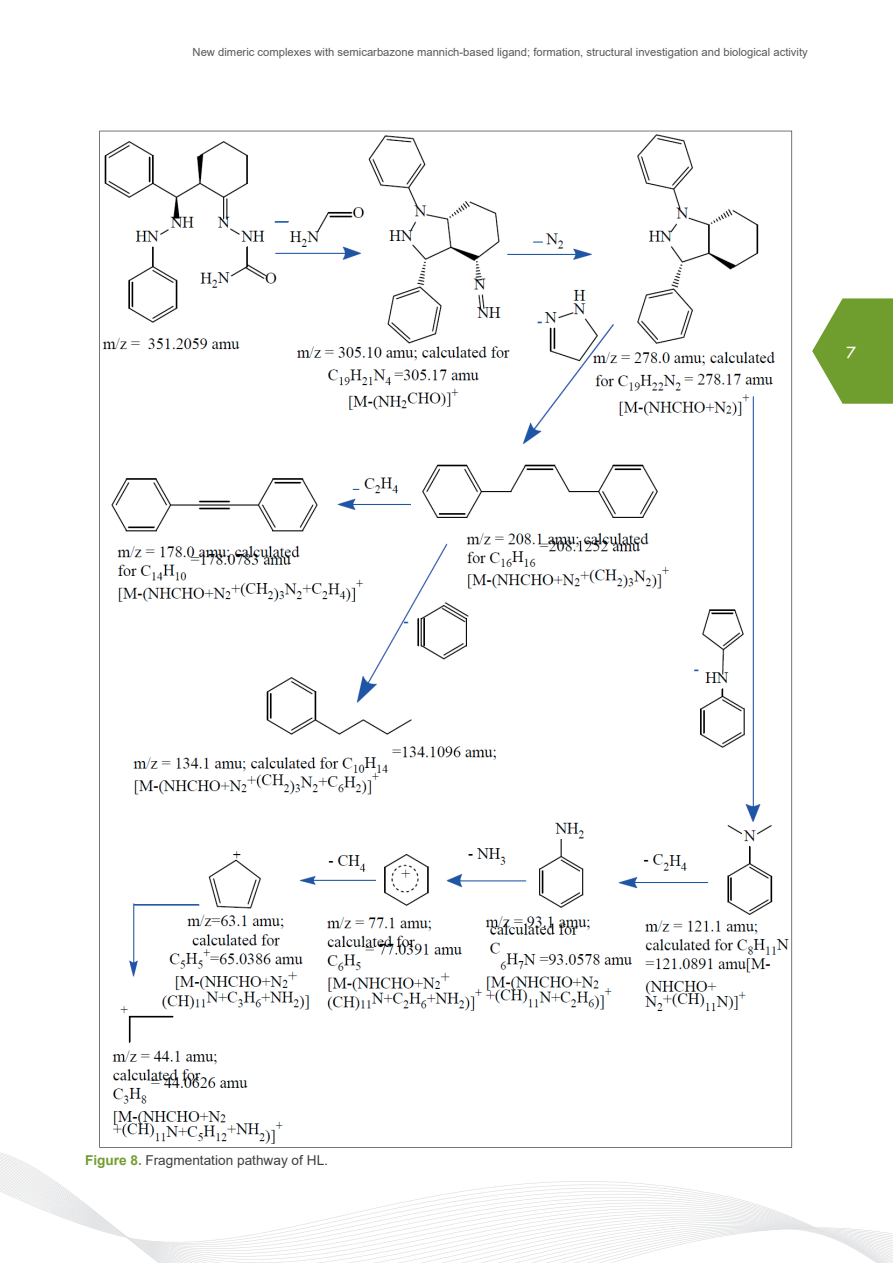
<style>
.page{position:relative;width:893px;height:1263px;background:#fff}
.page>*{position:absolute;margin:0;border:0;box-sizing:border-box;transform-origin:0 0}
.t1{font:18px "Tw Cen";color:#fff}
.t2{font:13.65px "Arial";color:#3e3e3f}
.t3{font:11.25px "Arial";color:#57585a}
.s1{font-weight:700;color:#709e2e}
</style>
<div class="page">
<svg style="left:812px;top:298px;width:81px;height:106px"></svg>
<svg style="left:0;top:1167px;width:893px;height:96px"></svg>
<img style="left:99px;top:130px;width:694px;height:1018px">
<p class="t3" style="left:193px;top:44px;width:617px">New dimeric complexes with semicarbazone mannich-based ligand; formation, structural investigation and biological activity</p>
<h1 class="t1" style="left:846px;top:341px;width:11px">7</h1>
<p class="t2" style="left:85px;top:1151px;width:244px"><span class="s1">Figure 8.</span> Fragmentation pathway of HL.</p>
</div>
